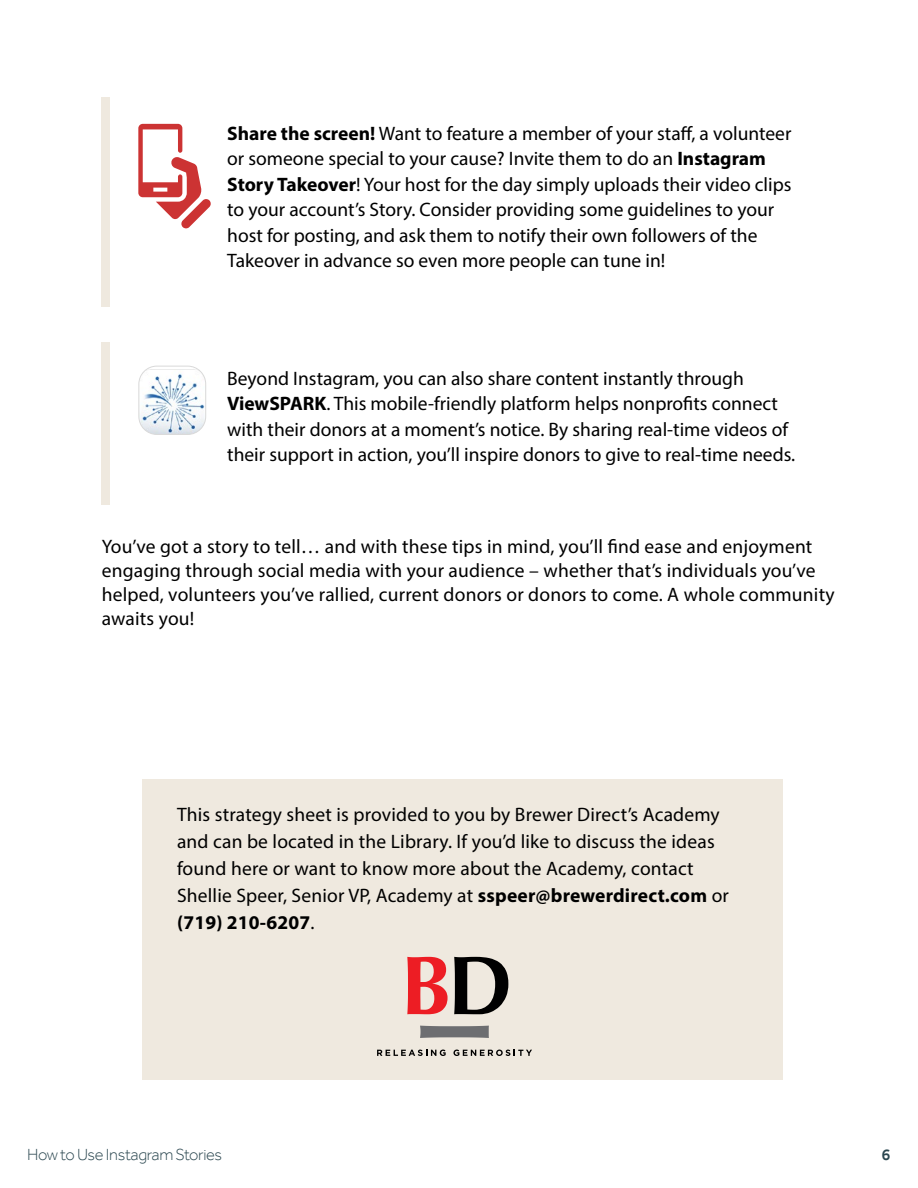
<style>
.page{position:relative;width:918px;height:1188px;background:#fff}
.page>*{position:absolute;margin:0;border:0;box-sizing:border-box;transform-origin:0 0}
.t1{font:19.5px/25.5px "Myriad Pro";color:#000}
.t2{font:300 16.5px "Effra";letter-spacing:-.02em;color:#2b4750}
.t3{font:500 16.5px "Effra";color:#2b4750}
.s1{font-weight:700}
</style>
<div class="page">
<div style="left:102px;top:97px;width:8px;height:210px;background:#efe9df"></div>
<div style="left:102px;top:342px;width:8px;height:162px;background:#efe9df"></div>
<div style="left:142px;top:780px;width:640px;height:300px;background:#efe9df"></div>
<svg style="left:407px;top:957px;width:41px;height:57px"></svg>
<svg style="left:454px;top:957px;width:54px;height:57px"></svg>
<svg style="left:420px;top:1026px;width:69px;height:12px"></svg>
<svg style="left:377px;top:1050px;width:69px;height:6px"></svg>
<svg style="left:453px;top:1050px;width:79px;height:6px"></svg>
<svg style="left:138px;top:124px;width:73px;height:105px"></svg>
<img style="left:139px;top:366px;width:67px;height:68px">
<div style="left:139px;top:366px;width:67px;height:69px;border:1px solid #d9d9d9;border-radius:18px"></div>
<p class="t1" style="left:227px;top:120px;width:566px"><span class="s1">Share the screen!</span> Want to feature a member of your staff, a volunteer or someone special to your cause? Invite them to do an <span class="s1">Instagram Story Takeover</span>! Your host for the day simply uploads their video clips to your account’s Story. Consider providing some guidelines to your host for posting, and ask them to notify their own followers of the Takeover in advance so even more people can tune in!</p>
<p class="t1" style="left:227px;top:365px;width:570px">Beyond Instagram, you can also share content instantly through <span class="s1">ViewSPARK</span>. This mobile-friendly platform helps nonprofits connect with their donors at a moment’s notice. By sharing real-time videos of their support in action, you’ll inspire donors to give to real-time needs.</p>
<p class="t1" style="left:102px;top:534px;width:734px;line-height:24px">You’ve got a story to tell… and with these tips in mind, you’ll find ease and enjoyment engaging through social media with your audience – whether that’s individuals you’ve helped, volunteers you’ve rallied, current donors or donors to come. A whole community awaits you!</p>
<p class="t1" style="left:177px;top:801px;width:553px;line-height:27px">This strategy sheet is provided to you by Brewer Direct’s Academy and can be located in the Library. If you’d like to discuss the ideas found here or want to know more about the Academy, contact Shellie Speer, Senior VP, Academy at <span class="s1">sspeer@brewerdirect.com</span> or <span class="s1">(719) 210-6207</span>.</p>
<p class="t2" style="left:27px;top:1145px;width:197px">How to Use Instagram Stories</p>
<p class="t3" style="left:882px;top:1145px;width:10px">6</p>
</div>
